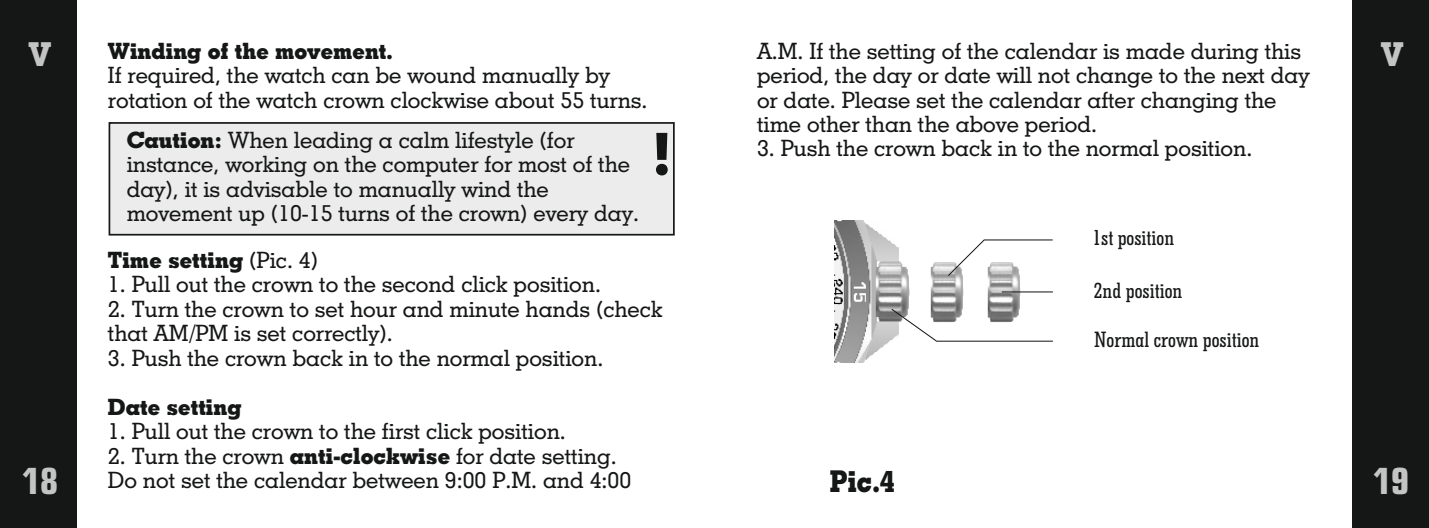
<style>
.page{position:relative;width:1429px;height:528px;background:#fff}
.page>*{position:absolute;margin:0;border:0;box-sizing:border-box;transform-origin:0 0}
.t1{font:800 58.2px "MC Geometric 703";color:#151616}
.t2{font:700 condensed 36px "Square 721 BT";color:#c4c4c5}
.t3{font:800 33px "MC Geometric 703";color:#c4c4c5}
.t4{font:800 30px "MC Geometric 703";color:#151616;scale:.9 1}
.t5{font:22.5px/24.3px "MC Geometric 703";color:#151616}
.t6{font:800 22.5px "MC Geometric 703";color:#151616}
.t7{font:22.5px "MC Geometric 703 Cond";color:#151616}
.s1{font-weight:800}
.s2{font-weight:400}
</style>
<div class="page">
<div style="left:0;top:0;width:77px;height:527px;background:#151616"></div>
<div style="left:1352px;top:0;width:77px;height:527px;background:#151616"></div>
<img style="left:835px;top:220px;width:74px;height:142px">
<img style="left:931px;top:262px;width:32px;height:45px">
<img style="left:988px;top:277px;width:32px;height:30px">
<svg style="left:890px;top:307px;width:163px;height:35px"></svg>
<svg style="left:947px;top:239px;width:106px;height:38px"></svg>
<hr style="left:1002px;top:291px;width:51px;height:1px;background:#151616">
<div style="left:108px;top:122px;width:567px;height:114px;background:#ececec"></div>
<h3 class="t3" style="left:28px;top:41px;width:24px">V</h3>
<h2 class="t2" style="left:22px;top:466px;width:37px">18</h2>
<p class="t6" style="left:108px;top:42px;width:286px">Winding of the movement.</p>
<p class="t5" style="left:108px;top:65px;width:541px">If required, the watch can be wound manually by rotation of the watch crown clockwise about 55 turns.</p>
<p class="t5" style="left:127px;top:129px;width:514px"><span class="s1">Caution:</span> When leading a calm lifestyle (for instance, working on the computer for most of the day), it is advisable to manually wind the movement up (10-15 turns of the crown) every day.</p>
<h1 class="t1" style="left:651px;top:130px;width:22px">!</h1>
<p class="t6" style="left:108px;top:250px;width:212px">Time setting <span class="s2">(Pic. 4)</span></p>
<p class="t5" style="left:108px;top:274px;width:494px">1. Pull out the crown to the second click position.</p>
<p class="t5" style="left:108px;top:298px;width:556px">2. Turn the crown to set hour and minute hands (check that AM/PM is set correctly).</p>
<p class="t5" style="left:108px;top:347px;width:497px">3. Push the crown back in to the normal position.</p>
<p class="t6" style="left:108px;top:397px;width:135px">Date setting</p>
<p class="t5" style="left:108px;top:420px;width:459px">1. Pull out the crown to the first click position.</p>
<p class="t5" style="left:108px;top:445px;width:525px">2. Turn the crown <span class="s1">anti-clockwise</span> for date setting.<br>Do not set the calendar between 9:00 P.M. and 4:00</p>
<p class="t5" style="left:757px;top:40px;width:554px">A.M. If the setting of the calendar is made during this period, the day or date will not change to the next day or date. Please set the calendar after changing the time other than the above period.</p>
<p class="t5" style="left:757px;top:138px;width:497px">3. Push the crown back in to the normal position.</p>
<p class="t7" style="left:1092px;top:228px;width:83px">1st position</p>
<p class="t7" style="left:1094px;top:281px;width:90px">2nd position</p>
<h3 class="t4" style="left:830px;top:469px;width:74px">Pic.4</h3>
<p class="t7" style="left:1094px;top:329px;width:167px">Normal crown position</p>
<h3 class="t3" style="left:1380px;top:41px;width:24px">V</h3>
<h2 class="t2" style="left:1373px;top:466px;width:37px">19</h2>
</div>
